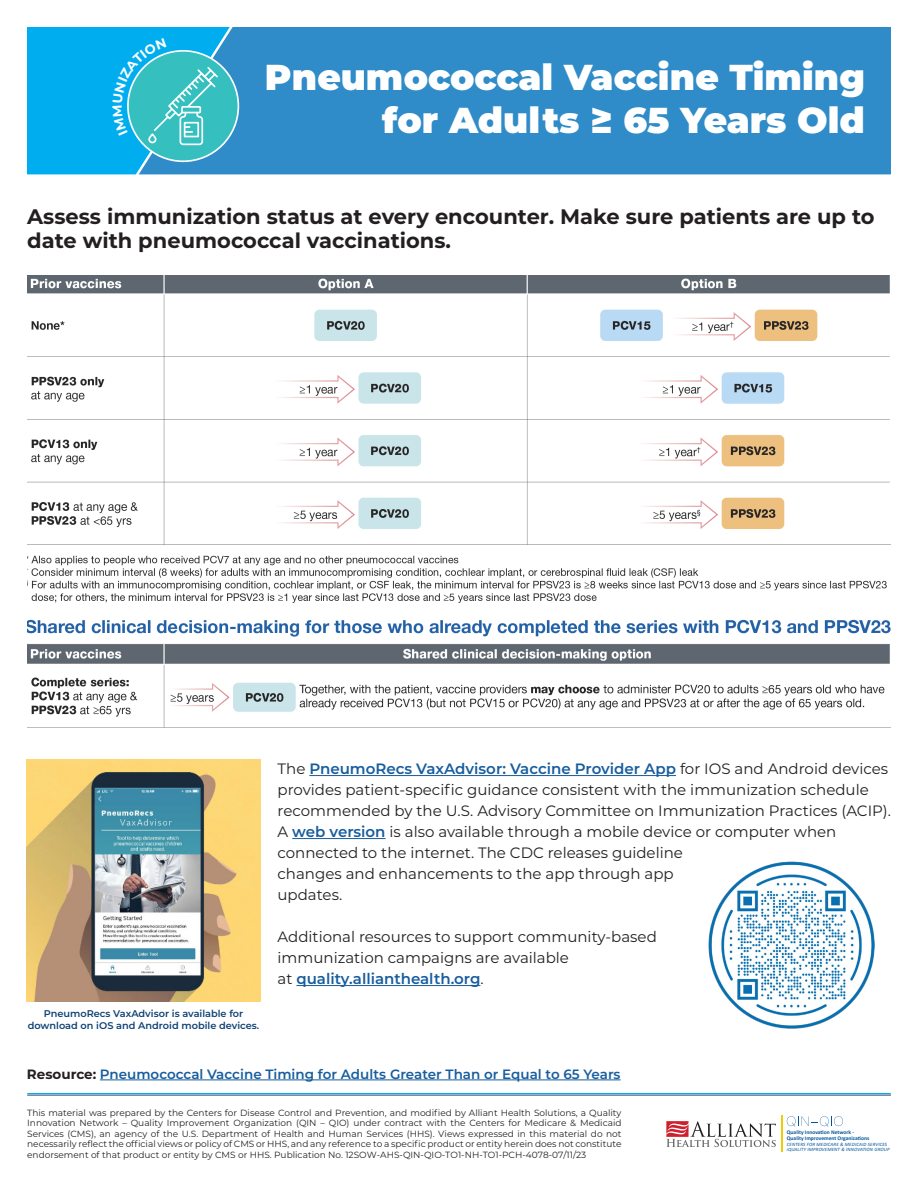
<style>
.page{position:relative;width:918px;height:1188px;background:#fff}
.page>*{position:absolute;margin:0;border:0;box-sizing:border-box;transform-origin:0 0}
.t1{font:900 36px/43.2px "Montserrat";color:#fff;text-align:right}
.Heading_2{font:700 21px/24px "Montserrat";color:#231f20}
.t2{font:15px/21px "Montserrat";color:#231f20}
.t3{font:600 13.5px "Montserrat";color:#175d9e}
.t4{font:600 9.75px/12px "Montserrat";color:#0e4174;text-align:center}
.t5{font:9px/10.5px "Montserrat";color:#231f20;text-align:justify}
.t6{font:700 5.55px "Calibri";color:#00549c}
.t7{font:italic 4.95px "Calibri";letter-spacing:.025em;color:#00549c}
.s1{font-weight:600;color:#175d9e}
.s2{font-weight:700;color:#231f20}
</style>
<div class="page">
<div style="left:230px;top:27px;width:661px;height:147px;background:#2f8cc9"></div>
<div style="left:128px;top:51px;width:110px;height:110px;background:#36bfbf;border-radius:50%"></div>
<hr style="left:28px;top:1095px;width:863px;height:1px;background:#0e4174">
<hr style="left:28px;top:1093px;width:863px;height:1px;background:#00aeef">
<svg style="left:787px;top:1116px;width:56px;height:11px"></svg>
<hr style="left:782px;top:1116px;width:1px;height:36px;background:#f2cc00">
<svg style="left:666px;top:1121px;width:110px;height:26px"></svg>
<hr style="left:309px;top:775px;width:367px;height:1px;background:#175d9e">
<hr style="left:292px;top:838px;width:94px;height:1px;background:#175d9e">
<hr style="left:296px;top:985px;width:184px;height:1px;background:#175d9e">
<img style="left:27px;top:275px;width:864px;height:453px">
<img style="left:27px;top:760px;width:233px;height:241px">
<hr style="left:100px;top:1080px;width:521px;height:1px;background:#175d9e">
<img style="left:708px;top:862px;width:167px;height:166px">
<svg style="left:27px;top:27px;width:203px;height:147px"></svg>
<p class="t1" style="left:265px;top:53px;width:602px">Pneumococcal Vaccine Timing for Adults ≥ 65 Years Old</p>
<p class="Heading_2" style="left:27px;top:204px;width:849px">Assess immunization status at every encounter. Make sure patients are up to date with pneumococcal vaccinations.</p>
<p class="t4" style="left:28px;top:1008px;width:233px">PneumoRecs VaxAdvisor is available for download on iOS and Android mobile devices.</p>
<p class="t2" style="left:278px;top:758px;width:615px">The <span class="s1">PneumoRecs VaxAdvisor: Vaccine Provider App</span> for IOS and Android devices provides patient-specific guidance consistent with the immunization schedule recommended by the U.S. Advisory Committee on Immunization Practices (ACIP).<br>A <span class="s1">web version</span> is also available through a mobile device or computer when connected to the internet. The CDC releases guideline<br>changes and enhancements to the app through app<br>updates.</p>
<p class="t2" style="left:278px;top:926px;width:381px">Additional resources to support community-based immunization campaigns are available<br>at <span class="s1">quality.allianthealth.org</span>.</p>
<p class="t3" style="left:27px;top:1064px;width:595px"><span class="s2">Resource:</span> Pneumococcal Vaccine Timing for Adults Greater Than or Equal to 65 Years</p>
<p class="t5" style="left:27px;top:1107px;width:596px">This material was prepared by the Centers for Disease Control and Prevention, and modified by Alliant Health Solutions, a Quality Innovation Network – Quality Improvement Organization (QIN – QIO) under contract with the Centers for Medicare &amp; Medicaid Services (CMS), an agency of the U.S. Department of Health and Human Services (HHS). Views expressed in this material do not necessarily reflect the official views or policy of CMS or HHS, and any reference to a specific product or entity herein does not constitute endorsement of that product or entity by CMS or HHS. Publication No. 12SOW-AHS-QIN-QIO-TO1-NH-TO1-PCH-4078-07/11/23</p>
<p class="t6" style="left:787px;top:1128px;width:69px">Quality Innovation Network -</p>
<p class="t6" style="left:787px;top:1134px;width:84px">Quality Improvement Organizations</p>
<p class="t7" style="left:787px;top:1141px;width:102px">CENTERS FOR MEDICARE &amp; MEDICAID SERVICES</p>
<p class="t7" style="left:787px;top:1146px;width:104px">iQUALITY IMPROVEMENT &amp; INNOVATION GROUP</p>
</div>
